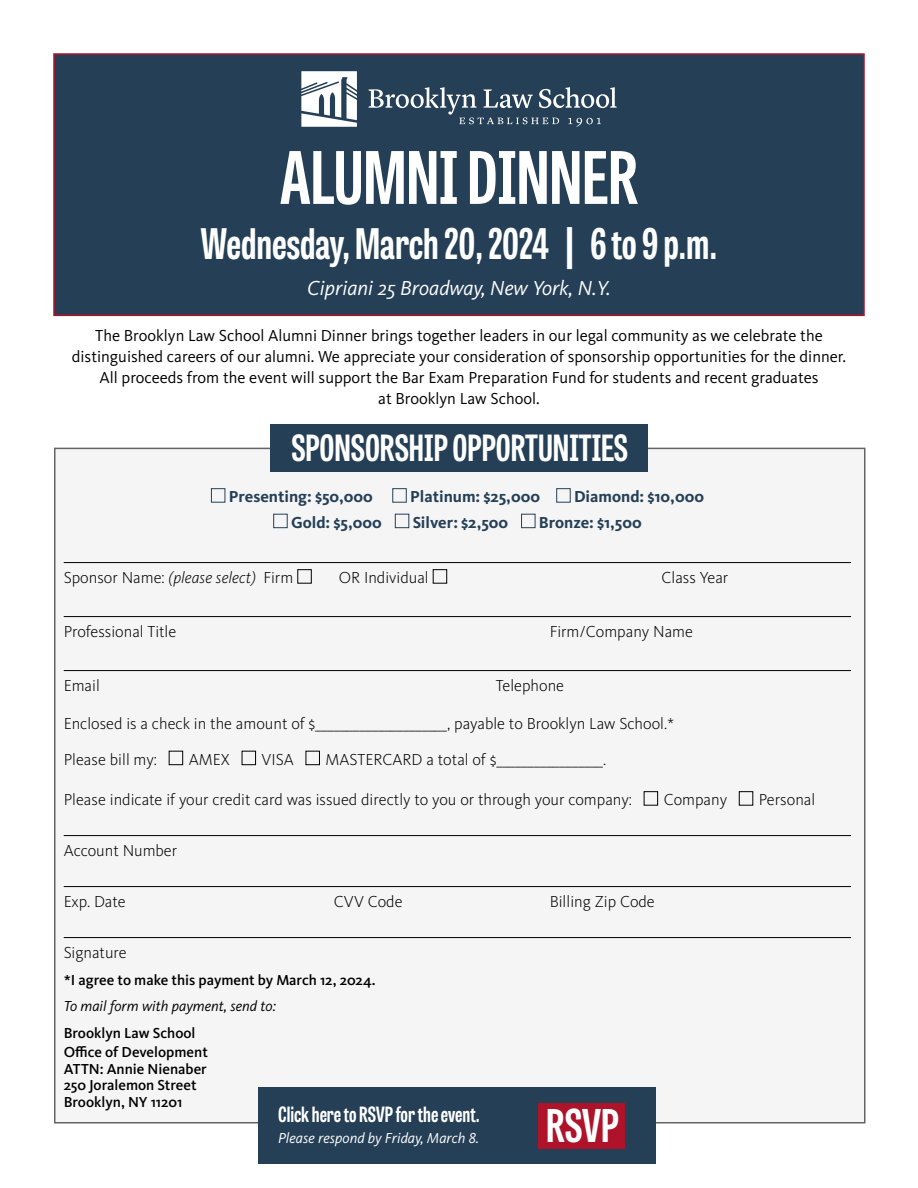
<style>
.page{position:relative;width:918px;height:1188px;background:#fff}
.page>*{position:absolute;margin:0;border:0;box-sizing:border-box;transform-origin:0 0}
.t1{font:700 72px "Tablet Gothic Compressed";color:#fff}
.t2{font:700 45px "Tablet Gothic Compressed";color:#fff}
.t3{font:700 42px "Tablet Gothic Compressed";color:#fff}
.t4{font:700 36px "Tablet Gothic Compressed";color:#fff}
.t5{font:italic 21px "Kievit OT";color:#fff}
.t6{font:700 21px "Tablet Gothic Compressed";color:#fff}
.t7{font:300 16.5px/36px "Kievit OT";color:#000}
.t8{font:16.5px/21px "Kievit OT";color:#000;text-align:center}
.t9{font:700 16.5px "Kievit OT";color:#254056}
.t10{font:500 15px/16.5px "Kievit OT";color:#000}
.t11{font:italic 15px "Kievit OT";color:#000}
.t12{font:italic 15px "Kievit OT";color:#fff}
.s1{font-style:italic}
</style>
<div class="page">
<div style="left:54px;top:448px;width:812px;height:676px;background:#f5f5f6;border:2px solid #636466"></div>
<div style="left:270px;top:424px;width:378px;height:47px;background:#254056"></div>
<hr style="left:64px;top:562px;width:787px;height:1px;background:#000">
<hr style="left:64px;top:616px;width:787px;height:1px;background:#000">
<hr style="left:64px;top:670px;width:787px;height:1px;background:#000">
<hr style="left:64px;top:835px;width:787px;height:1px;background:#000">
<hr style="left:64px;top:886px;width:787px;height:1px;background:#000">
<hr style="left:64px;top:937px;width:787px;height:1px;background:#000">
<div style="left:53px;top:53px;width:812px;height:263px;background:#254056;border:2px solid #ae132a"></div>
<svg style="left:301px;top:71px;width:56px;height:56px"></svg>
<svg style="left:369px;top:87px;width:248px;height:40px"></svg>
<div style="left:259px;top:1088px;width:397px;height:76px;background:#254056"></div>
<div style="left:538px;top:1103px;width:87px;height:46px;background:#ae132a"></div>
<h1 class="t1" style="left:280px;top:128px;width:360px">ALUMNI DINNER</h1>
<h3 class="t3" style="left:201px;top:215px;width:518px">Wednesday, March 20, 2024 | 6 to 9 p.m.</h3>
<p class="t5" style="left:307px;top:276px;width:305px">Cipriani 25 Broadway, New York, N.Y.</p>
<p class="t8" style="left:72px;top:325px;width:776px">The Brooklyn Law School Alumni Dinner brings together leaders in our legal community as we celebrate the distinguished careers of our alumni. We appreciate your consideration of sponsorship opportunities for the dinner.<br>All proceeds from the event will support the Bar Exam Preparation Fund for students and recent graduates<br>at Brooklyn Law School.</p>
<h3 class="t4" style="left:291px;top:423px;width:338px">SPONSORSHIP OPPORTUNITIES</h3>
<p class="t9" style="left:211px;top:487px;width:495px">■ Presenting: $50,000 ■ Platinum: $25,000 ■ Diamond: $10,000</p>
<p class="t9" style="left:273px;top:513px;width:370px">■ Gold: $5,000 ■ Silver: $2,500 ■ Bronze: $1,500</p>
<p class="t7" style="left:64px;top:560px;width:250px">Sponsor Name: <span class="s1">(please select)</span> Firm ■</p>
<p class="t7" style="left:339px;top:560px;width:110px">OR Individual ■</p>
<p class="t7" style="left:662px;top:560px;width:68px">Class Year</p>
<p class="t7" style="left:64px;top:614px;width:114px">Professional Title</p>
<p class="t7" style="left:550px;top:614px;width:145px">Firm/Company Name</p>
<p class="t7" style="left:64px;top:668px;width:38px">Email</p>
<p class="t7" style="left:496px;top:668px;width:70px">Telephone</p>
<p class="t7" style="left:64px;top:706px;width:612px">Enclosed is a check in the amount of $_____________________, payable to Brooklyn Law School.*<br>Please bill my: ■ AMEX ■ VISA ■ MASTERCARD a total of $_________________.</p>
<p class="t7" style="left:64px;top:782px;width:753px">Please indicate if your credit card was issued directly to you or through your company: ■ Company ■ Personal</p>
<p class="t7" style="left:64px;top:833px;width:115px">Account Number</p>
<p class="t7" style="left:64px;top:884px;width:63px">Exp. Date</p>
<p class="t7" style="left:334px;top:884px;width:70px">CVV Code</p>
<p class="t7" style="left:550px;top:884px;width:107px">Billing Zip Code</p>
<p class="t7" style="left:64px;top:935px;width:65px">Signature</p>
<p class="t10" style="left:64px;top:972px;width:313px">*I agree to make this payment by March 12, 2024.</p>
<p class="t11" style="left:64px;top:998px;width:214px">To mail form with payment, send to:</p>
<p class="t10" style="left:64px;top:1023px;width:146px;line-height:19.5px">Brooklyn Law School<br>Office of Development</p>
<p class="t10" style="left:64px;top:1061px;width:145px">ATTN: Annie Nienaber<br>250 Joralemon Street<br>Brooklyn, NY 11201</p>
<p class="t6" style="left:278px;top:1099px;width:203px">Click here to RSVP for the event.</p>
<p class="t12" style="left:278px;top:1129px;width:203px">Please respond by Friday, March 8.</p>
<h2 class="t2" style="left:546px;top:1094px;width:74px">RSVP</h2>
</div>
